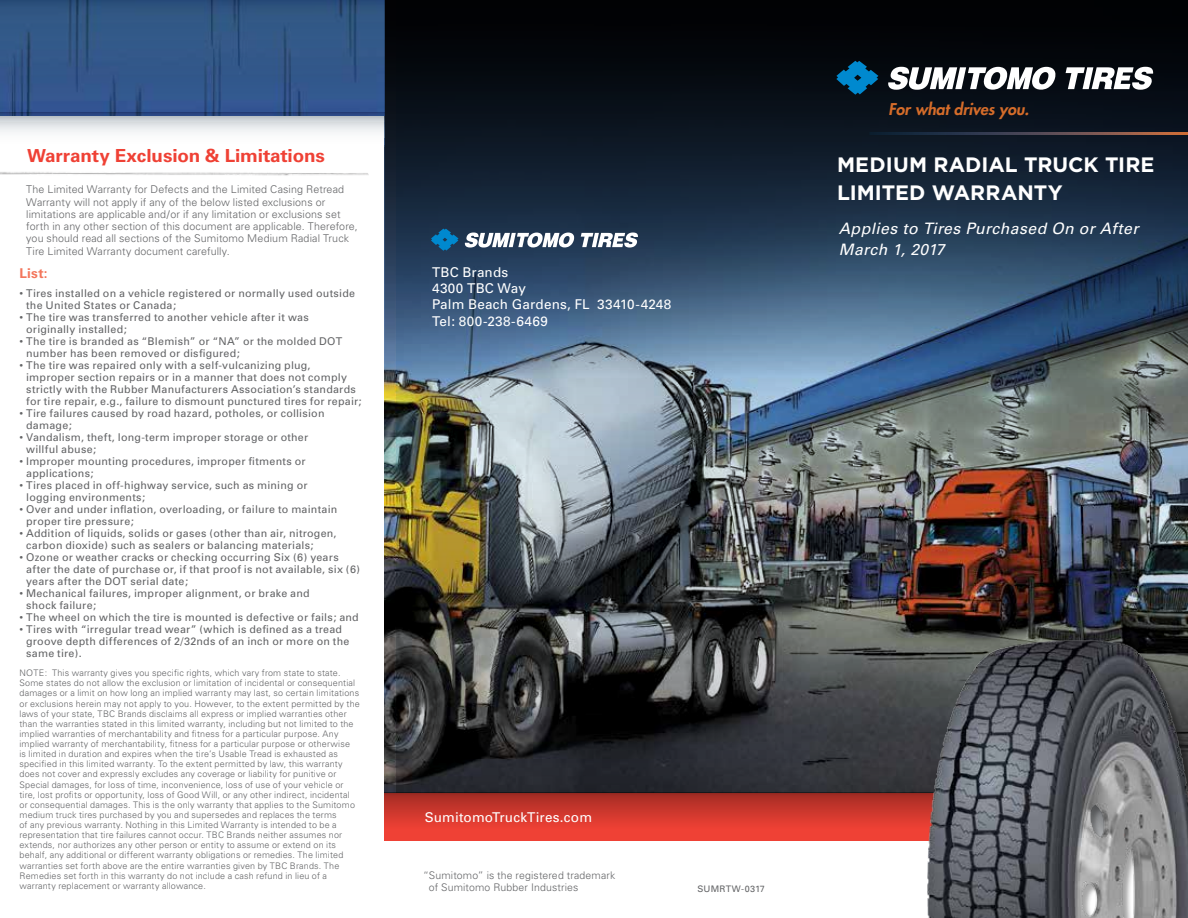
<style>
.page{position:relative;width:1188px;height:918px;background:#fff}
.page>*{position:absolute;margin:0;border:0;box-sizing:border-box;transform-origin:0 0}
.t1{font:700 20.85px/28.2px "Gotham";color:#fff}
.t2{font:700 18px "Univers LT Std";letter-spacing:-.01em;color:#ef4135;scale:1.05 1}
.t3{font:italic 15.75px/21px "Univers LT Std";letter-spacing:.025em;color:#fff}
.t4{font:italic 800 15.75px "Futura Std";color:#d56c2a}
.t5{font:13.5px/16.2px "Univers";letter-spacing:.015em;color:#fff}
.t6{font:700 13.5px "Univers LT Std";color:#f3765c}
.t7{font:10.65px/12px "Univers";letter-spacing:.02em;color:#636466}
.t8{font:300 10.65px/12.3px "Univers";letter-spacing:.01em;color:#636466}
.t9{font:300 10.5px/12px "Univers";letter-spacing:.015em;color:#636466}
.t10{font:300 9px/10.2px "Univers";letter-spacing:.02em;color:#636466}
.t11{font:9px "Univers";letter-spacing:.025em;color:#636466}
</style>
<div class="page">
<svg style="left:0;top:122px;width:384px;height:10px"></svg>
<img style="left:384px;top:0;width:804px;height:527px">
<img style="left:396px;top:495px;width:792px;height:298px">
<div style="left:385px;top:793px;width:803px;height:48px;background:#ef4135"></div>
<svg style="left:385px;top:793px;width:541px;height:30px;background:#c2342a"></svg>
<svg style="left:0;top:0;width:385px;height:122px;background:#385a8a"></svg>
<svg style="left:836px;top:61px;width:42px;height:34px"></svg>
<svg style="left:888px;top:67px;width:168px;height:23px"></svg>
<svg style="left:1066px;top:67px;width:87px;height:23px"></svg>
<hr style="left:869px;top:132px;width:319px;height:3px;background:#fff">
<svg style="left:431px;top:229px;width:28px;height:22px"></svg>
<svg style="left:465px;top:233px;width:109px;height:15px"></svg>
<svg style="left:581px;top:233px;width:57px;height:15px"></svg>
<img style="left:0;top:172px;width:369px;height:4px">
<img style="left:926px;top:639px;width:262px;height:279px">
<h2 class="t2" style="left:27px;top:145px;width:285px">Warranty Exclusion &amp; Limitations</h2>
<p class="t8" style="left:26px;top:183px;width:333px">The Limited Warranty for Defects and the Limited Casing Retread Warranty will not apply if any of the below listed exclusions or limitations are applicable and/or if any limitation or exclusions set forth in any other section of this document are applicable. Therefore, you should read all sections of the Sumitomo Medium Radial Truck Tire Limited Warranty document carefully.</p>
<h3 class="t6" style="left:20px;top:265px;width:30px">List:</h3>
<p class="t7" style="left:26px;top:287px;width:330px;text-indent:-7px">• Tires installed on a vehicle registered or normally used outside the United States or Canada;</p>
<p class="t7" style="left:26px;top:311px;width:284px;text-indent:-7px">• The tire was transferred to another vehicle after it was originally installed;</p>
<p class="t7" style="left:26px;top:335px;width:318px;text-indent:-7px">• The tire is branded as “Blemish” or “NA” or the molded DOT number has been removed or disfigured;</p>
<p class="t7" style="left:26px;top:359px;width:337px;text-indent:-7px">• The tire was repaired only with a self-vulcanizing plug, improper section repairs or in a manner that does not comply strictly with the Rubber Manufacturers Association’s standards for tire repair, e.g., failure to dismount punctured tires for repair;</p>
<p class="t7" style="left:26px;top:407px;width:300px;text-indent:-7px">• Tire failures caused by road hazard, potholes, or collision damage;</p>
<p class="t7" style="left:26px;top:431px;width:284px;text-indent:-7px">• Vandalism, theft, long-term improper storage or other willful abuse;</p>
<p class="t7" style="left:26px;top:455px;width:281px;text-indent:-7px">• Improper mounting procedures, improper fitments or applications;</p>
<p class="t7" style="left:26px;top:479px;width:283px;text-indent:-7px">• Tires placed in off-highway service, such as mining or logging environments;</p>
<p class="t7" style="left:26px;top:503px;width:313px;text-indent:-7px">• Over and under inflation, overloading, or failure to maintain proper tire pressure;</p>
<p class="t7" style="left:26px;top:527px;width:312px;text-indent:-7px">• Addition of liquids, solids or gases (other than air, nitrogen, carbon dioxide) such as sealers or balancing materials;</p>
<p class="t7" style="left:26px;top:551px;width:335px;text-indent:-7px">• Ozone or weather cracks or checking occurring Six (6) years after the date of purchase or, if that proof is not available, six (6) years after the DOT serial date;</p>
<p class="t7" style="left:26px;top:587px;width:285px;text-indent:-7px">• Mechanical failures, improper alignment, or brake and shock failure;</p>
<p class="t7" style="left:20px;top:611px;width:341px">• The wheel on which the tire is mounted is defective or fails; and</p>
<p class="t7" style="left:26px;top:623px;width:325px;text-indent:-7px">• Tires with “irregular tread wear” (which is defined as a tread groove depth differences of 2/32nds of an inch or more on the same tire).</p>
<p class="t10" style="left:20px;top:668px;width:342px">NOTE: This warranty gives you specific rights, which vary from state to state.<br>Some states do not allow the exclusion or limitation of incidental or consequential damages or a limit on how long an implied warranty may last, so certain limitations or exclusions herein may not apply to you. However, to the extent permitted by the laws of your state, TBC Brands disclaims all express or implied warranties other than the warranties stated in this limited warranty, including but not limited to the implied warranties of merchantability and fitness for a particular purpose. Any implied warranty of merchantability, fitness for a particular purpose or otherwise<br>is limited in duration and expires when the tire’s Usable Tread is exhausted as specified in this limited warranty. To the extent permitted by law, this warranty does not cover and expressly excludes any coverage or liability for punitive or Special damages, for loss of time, inconvenience, loss of use of your vehicle or tire, lost profits or opportunity, loss of Good Will, or any other indirect, incidental or consequential damages. This is the only warranty that applies to the Sumitomo medium truck tires purchased by you and supersedes and replaces the terms<br>of any previous warranty. Nothing in this Limited Warranty is intended to be a representation that tire failures cannot occur. TBC Brands neither assumes nor extends, nor authorizes any other person or entity to assume or extend on its behalf, any additional or different warranty obligations or remedies. The limited warranties set forth above are the entire warranties given by TBC Brands. The Remedies set forth in this warranty do not include a cash refund in lieu of a warranty replacement or warranty allowance.</p>
<h3 class="t5" style="left:432px;top:264px;width:241px">TBC Brands<br>4300 TBC Way<br>Palm Beach Gardens, FL 33410-4248<br>Tel: 800-238-6469</h3>
<h3 class="t5" style="left:425px;top:810px;width:169px">SumitomoTruckTires.com</h3>
<p class="t9" style="left:429px;top:869px;width:188px;text-indent:-6px">“Sumitomo” is the registered trademark of Sumitomo Rubber Industries</p>
<p class="t11" style="left:697px;top:883px;width:69px">SUMRTW-0317</p>
<h3 class="t4" style="left:889px;top:99px;width:142px">For what drives you.</h3>
<h1 class="t1" style="left:837px;top:151px;width:319px">MEDIUM RADIAL TRUCK TIRE<br>LIMITED WARRANTY</h1>
<h3 class="t3" style="left:839px;top:218px;width:301px">Applies to Tires Purchased On or After<br>March 1, 2017</h3>
</div>
